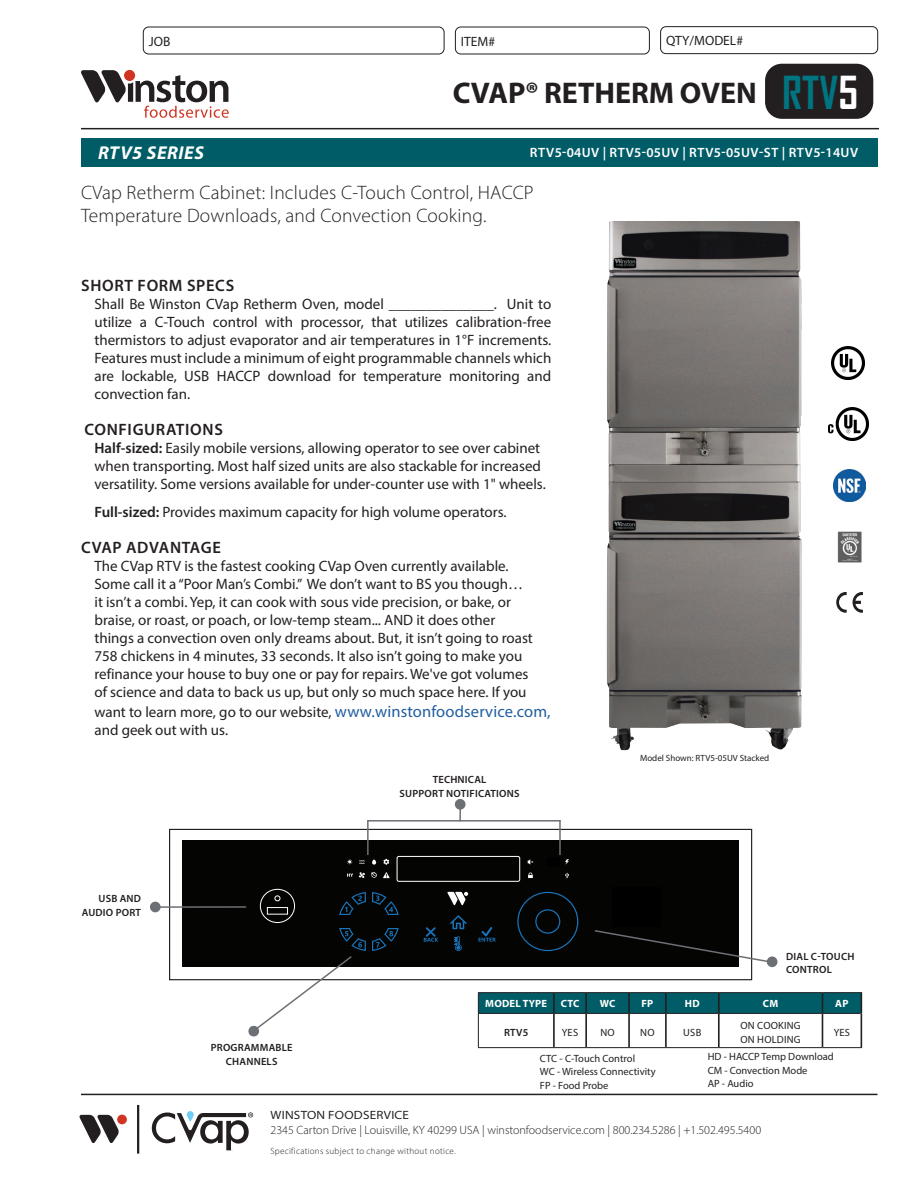
<style>
.page{position:relative;width:918px;height:1188px;background:#fff}
.page>*{position:absolute;margin:0;border:0;box-sizing:border-box;transform-origin:0 0}
.t1{font:700 43.5px "Agency FB";color:#007481}
.t2{font:700 30px "Myriad Pro";color:#231f20}
.t3{font:300 19.5px/22.5px "Myriad Pro";letter-spacing:.01em;color:#231f20}
.t4{font:italic 700 18.6px "Myriad Pro";letter-spacing:.03em;color:#fff}
.t5{font:600 16.5px "Myriad Pro";letter-spacing:.04em;color:#231f20}
.t6{font:15px/18px "Myriad Pro";color:#231f20}
.t7{font:600 13.5px "Myriad Pro";letter-spacing:.035em;color:#fff}
.t8{font:13.5px "Myriad Pro";color:#231f20}
.t9{font:300 12px "Myriad Pro";color:#231f20}
.t10{font:semi-expanded 12px "Myriad Pro";letter-spacing:.02em;color:#231f20}
.t11{font:10.5px/13.5px "Myriad Pro";color:#231f20}
.t12{font:600 10.5px/13.5px "Myriad Pro";letter-spacing:.02em;color:#231f20;text-align:center}
.t13{font:700 10.5px "Myriad Pro";letter-spacing:.02em;color:#fff}
.t14{font:10.5px/13.5px "Myriad Pro";letter-spacing:.02em;color:#231f20}
.t15{font:300 9px "Myriad Pro";letter-spacing:.03em;color:#231f20}
.t16{font:9px "Myriad Pro";color:#231f20}
.s1{color:#fff}
.s2{font-weight:600}
.s3{font-size:16.5px;color:#225e9f}
</style>
<div class="page">
<div style="left:81px;top:138px;width:797px;height:29px;background:#005d67"></div>
<div style="left:765px;top:64px;width:108px;height:55px;background:#231f20;border-radius:17px"></div>
<div style="left:455px;top:27px;width:195px;height:27px;border:1px solid #231f20;border-radius:5px"></div>
<div style="left:143px;top:27px;width:301px;height:27px;border:1px solid #231f20;border-radius:5px"></div>
<svg style="left:152px;top:1112px;width:101px;height:38px"></svg>
<div style="left:117px;top:1115px;width:10px;height:9px;background:#d03524;border-radius:50%"></div>
<svg style="left:80px;top:1115px;width:39px;height:28px"></svg>
<hr style="left:137px;top:1105px;width:2px;height:49px;background:#231f20">
<svg style="left:81px;top:70px;width:148px;height:48px"></svg>
<hr style="left:81px;top:128px;width:798px;height:1px;background:#231f20">
<hr style="left:81px;top:1094px;width:797px;height:1px;background:#231f20">
<hr style="left:553px;top:1014px;width:2px;height:33px;background:#231f20">
<hr style="left:585px;top:1014px;width:2px;height:33px;background:#231f20">
<hr style="left:628px;top:1014px;width:2px;height:33px;background:#231f20">
<hr style="left:665px;top:1014px;width:2px;height:33px;background:#231f20">
<hr style="left:718px;top:1014px;width:2px;height:33px;background:#231f20">
<hr style="left:822px;top:1014px;width:1px;height:33px;background:#231f20">
<hr style="left:861px;top:1013px;width:1px;height:34px;background:#231f20">
<hr style="left:478px;top:1014px;width:1px;height:33px;background:#231f20">
<hr style="left:478px;top:1047px;width:76px;height:1px;background:#231f20">
<hr style="left:554px;top:1047px;width:32px;height:1px;background:#231f20">
<hr style="left:586px;top:1047px;width:43px;height:1px;background:#231f20">
<hr style="left:629px;top:1047px;width:37px;height:1px;background:#231f20">
<hr style="left:666px;top:1047px;width:53px;height:1px;background:#231f20">
<hr style="left:719px;top:1047px;width:103px;height:1px;background:#231f20">
<hr style="left:822px;top:1047px;width:40px;height:1px;background:#231f20">
<hr style="left:478px;top:992px;width:76px;height:1px;background:#231f20">
<svg style="left:478px;top:993px;width:384px;height:20px;background:#015a63"></svg>
<hr style="left:554px;top:992px;width:32px;height:1px;background:#231f20">
<hr style="left:586px;top:992px;width:43px;height:1px;background:#231f20">
<hr style="left:629px;top:992px;width:37px;height:1px;background:#231f20">
<hr style="left:666px;top:992px;width:53px;height:1px;background:#231f20">
<hr style="left:719px;top:992px;width:103px;height:1px;background:#231f20">
<hr style="left:822px;top:992px;width:40px;height:1px;background:#231f20">
<hr style="left:478px;top:1013px;width:76px;height:1px;background:#231f20">
<hr style="left:554px;top:1013px;width:32px;height:1px;background:#231f20">
<hr style="left:586px;top:1013px;width:43px;height:1px;background:#231f20">
<hr style="left:629px;top:1013px;width:37px;height:1px;background:#231f20">
<hr style="left:666px;top:1013px;width:53px;height:1px;background:#231f20">
<hr style="left:719px;top:1013px;width:103px;height:1px;background:#231f20">
<hr style="left:822px;top:1013px;width:39px;height:1px;background:#231f20">
<div style="left:660px;top:26px;width:218px;height:28px;border:1px solid #231f20;border-radius:5px"></div>
<div style="left:183px;top:841px;width:556px;height:126px;background:#040503"></div>
<div style="left:397px;top:856px;width:123px;height:26px;border:1px solid #fff;border-radius:2px"></div>
<svg style="left:565px;top:872px;width:4px;height:6px"></svg>
<svg style="left:528px;top:872px;width:5px;height:6px"></svg>
<svg style="left:528px;top:859px;width:41px;height:6px"></svg>
<svg style="left:383px;top:872px;width:7px;height:6px"></svg>
<svg style="left:383px;top:858px;width:6px;height:7px"></svg>
<svg style="left:347px;top:859px;width:18px;height:6px"></svg>
<svg style="left:347px;top:872px;width:30px;height:6px"></svg>
<svg style="left:372px;top:859px;width:4px;height:6px"></svg>
<svg style="left:447px;top:892px;width:22px;height:14px"></svg>
<svg style="left:479px;top:927px;width:17px;height:15px"></svg>
<svg style="left:450px;top:915px;width:17px;height:37px"></svg>
<svg style="left:424px;top:927px;width:15px;height:15px"></svg>
<div style="left:539px;top:859px;width:8px;height:6px;background:#040503"></div>
<div style="left:169px;top:829px;width:583px;height:151px;border:1px solid #231f20"></div>
<hr style="left:155px;top:906px;width:91px;height:2px;background:#6c6f74">
<div style="left:150px;top:902px;width:11px;height:10px;background:#6c6f74;border-radius:50%"></div>
<svg style="left:248px;top:889px;width:152px;height:148px"></svg>
<svg style="left:517px;top:892px;width:252px;height:72px"></svg>
<div style="left:767px;top:956px;width:11px;height:11px;background:#6c6f74;border-radius:50%"></div>
<svg style="left:459px;top:810px;width:2px;height:10px"></svg>
<div style="left:455px;top:799px;width:11px;height:11px;background:#6c6f74;border-radius:50%"></div>
<hr style="left:367px;top:820px;width:2px;height:35px;background:#6c6f74">
<hr style="left:559px;top:820px;width:2px;height:35px;background:#6c6f74">
<hr style="left:367px;top:820px;width:194px;height:2px;background:#6c6f74">
<img style="left:831px;top:347px;width:33px;height:32px">
<img style="left:829px;top:408px;width:40px;height:32px">
<img style="left:833px;top:469px;width:33px;height:33px">
<img style="left:837px;top:531px;width:25px;height:32px">
<img style="left:606px;top:221px;width:196px;height:529px">
<div style="left:612px;top:887px;width:49px;height:40px;background:#000"></div>
<div style="left:546px;top:858px;width:14px;height:9px;background:#000"></div>
<svg style="left:836px;top:592px;width:11px;height:21px"></svg>
<svg style="left:853px;top:592px;width:10px;height:21px"></svg>
<p class="t8" style="left:149px;top:33px;width:23px">JOB</p>
<p class="t8" style="left:461px;top:33px;width:36px">ITEM#</p>
<p class="t8" style="left:666px;top:32px;width:78px">QTY/MODEL#</p>
<h2 class="t2" style="left:453px;top:74px;width:306px">CVAP® RETHERM OVEN</h2>
<h1 class="t1" style="left:782px;top:66px;width:78px">RTV<span class="s1">5</span></h1>
<p class="t4" style="left:98px;top:140px;width:107px">RTV5 SERIES</p>
<p class="t7" style="left:530px;top:144px;width:330px">RTV5-04UV | RTV5-05UV | RTV5-05UV-ST | RTV5-14UV</p>
<h3 class="t3" style="left:81px;top:181px;width:454px">CVap Retherm Cabinet: Includes C-Touch Control, HACCP<br>Temperature Downloads, and Convection Cooking.</h3>
<p class="t5" style="left:81px;top:275px;width:155px">SHORT FORM SPECS</p>
<p class="t6" style="left:94px;top:294px;width:458px;text-align:justify">Shall Be Winston CVap Retherm Oven, model ______________. Unit to utilize a C-Touch control with processor, that utilizes calibration-free thermistors to adjust evaporator and air temperatures in 1°F increments.<br>Features must include a minimum of eight programmable channels which are lockable, USB HACCP download for temperature monitoring and convection fan.</p>
<p class="t5" style="left:85px;top:419px;width:140px">CONFIGURATIONS</p>
<p class="t6" style="left:94px;top:438px;width:453px"><span class="s2">Half-sized:</span> Easily mobile versions, allowing operator to see over cabinet when transporting. Most half sized units are also stackable for increased versatility. Some versions available for under-counter use with 1" wheels.</p>
<p class="t6" style="left:94px;top:503px;width:414px"><span class="s2">Full-sized:</span> Provides maximum capacity for high volume operators.</p>
<p class="t5" style="left:81px;top:537px;width:141px">CVAP ADVANTAGE</p>
<p class="t6" style="left:94px;top:557px;width:440px">The CVap RTV is the fastest cooking CVap Oven currently available.<br>Some call it a “Poor Man’s Combi.” We don’t want to BS you though… it isn’t a combi. Yep, it can cook with sous vide precision, or bake, or braise, or roast, or poach, or low-temp steam... AND it does other things a convection oven only dreams about. But, it isn’t going to roast 758 chickens in 4 minutes, 33 seconds. It also isn’t going to make you refinance your house to buy one or pay for repairs. We've got volumes of science and data to back us up, but only so much space here. If you</p>
<p class="t6" style="left:94px;top:703px;width:458px">want to learn more, go to our website, <span class="s3">www.winstonfoodservice.com, </span>and geek out with us.</p>
<p class="t12" style="left:82px;top:891px;width:61px;text-align:right">USB AND<br>AUDIO PORT</p>
<p class="t12" style="left:399px;top:772px;width:122px">TECHNICAL<br>SUPPORT NOTIFICATIONS</p>
<p class="t16" style="left:640px;top:753px;width:131px">Model Shown: RTV5-05UV Stacked</p>
<p class="t12" style="left:786px;top:949px;width:70px;text-align:left">DIAL C-TOUCH<br>CONTROL</p>
<p class="t12" style="left:211px;top:1041px;width:83px">PROGRAMMABLE<br>CHANNELS</p>
<p class="t13" style="left:485px;top:997px;width:63px">MODEL TYPE</p>
<p class="t13" style="left:561px;top:997px;width:20px">CTC</p>
<p class="t13" style="left:600px;top:997px;width:17px">WC</p>
<p class="t13" style="left:642px;top:997px;width:13px">FP</p>
<p class="t13" style="left:685px;top:997px;width:16px">HD</p>
<p class="t13" style="left:763px;top:997px;width:17px">CM</p>
<p class="t13" style="left:835px;top:997px;width:15px">AP</p>
<p class="t12" style="left:504px;top:1026px;width:26px">RTV5</p>
<p class="t11" style="left:562px;top:1026px;width:18px">YES</p>
<p class="t11" style="left:600px;top:1026px;width:16px">NO</p>
<p class="t11" style="left:640px;top:1026px;width:16px">NO</p>
<p class="t11" style="left:683px;top:1026px;width:20px">USB</p>
<p class="t14" style="left:741px;top:1019px;width:62px">ON COOKING<br>ON HOLDING</p>
<p class="t11" style="left:834px;top:1026px;width:18px">YES</p>
<p class="t11" style="left:540px;top:1051px;width:117px">CTC - C-Touch Control<br>WC - Wireless Connectivity<br>FP - Food Probe</p>
<p class="t11" style="left:708px;top:1050px;width:128px">HD - HACCP Temp Download<br>CM - Convection Mode<br>AP - Audio</p>
<p class="t10" style="left:271px;top:1107px;width:140px">WINSTON FOODSERVICE</p>
<p class="t9" style="left:271px;top:1123px;width:492px">2345 Carton Drive | Louisville, KY 40299 USA | winstonfoodservice.com | 800.234.5286 | +1.502.495.5400</p>
<p class="t15" style="left:271px;top:1145px;width:187px">Specifications subject to change without notice.</p>
</div>
